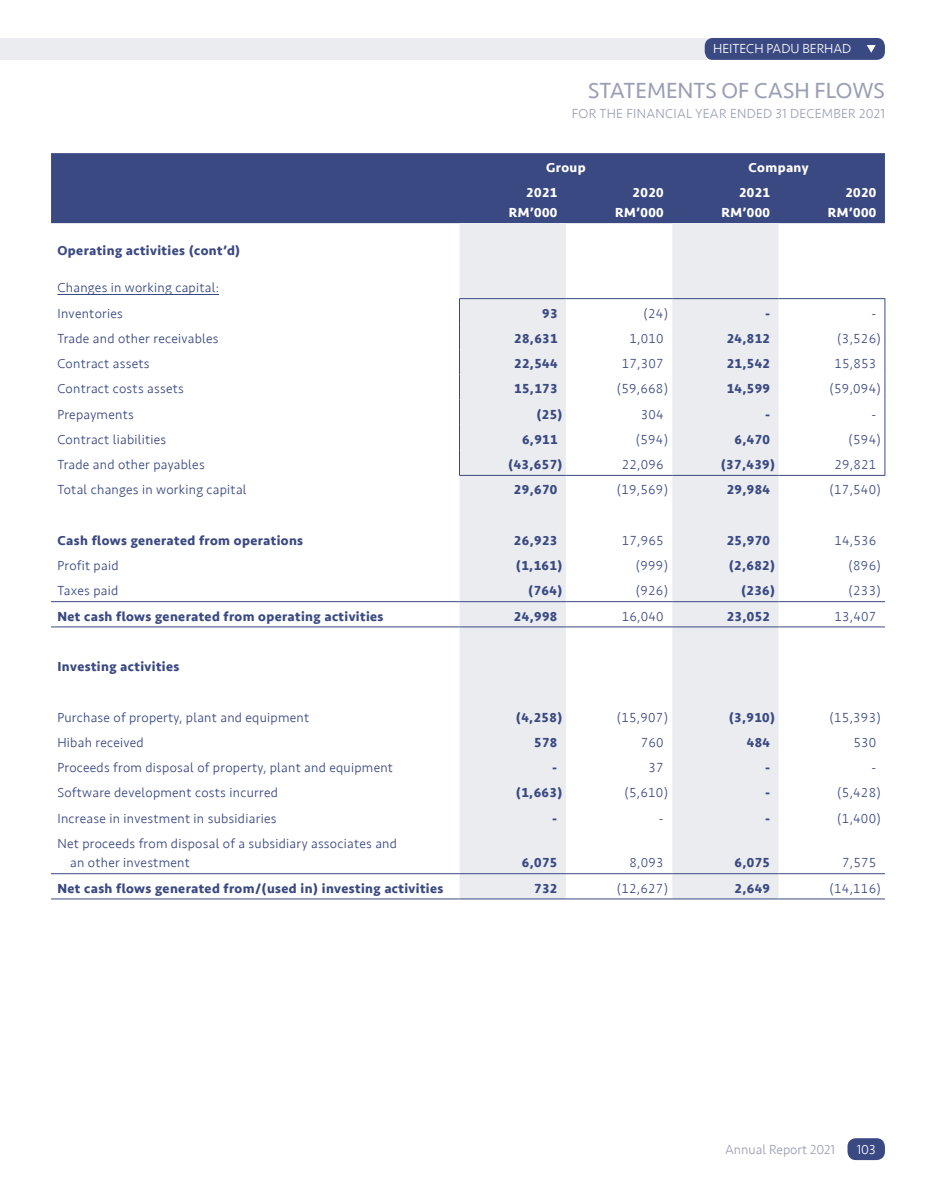
<style>
.page{position:relative;width:936px;height:1191px;background:#fff}
.page>*{position:absolute;margin:0;border:0;box-sizing:border-box;transform-origin:0 0}
.t1{font:22.5px "Seravek";color:#9a9fb4}
.t2{font:300 13.5px/25.2px "Seravek";letter-spacing:.02em;color:#3a4982}
.t3{font:700 13.5px "Seravek";letter-spacing:.03em;color:#3a4982}
.t4{font:700 13.5px/19.5px "Seravek";letter-spacing:.03em;color:#fff;text-align:right}
.t5{font:300 13.5px "Seravek";letter-spacing:.02em;color:#9a9fb4}
.t6{font:300 13.5px "Seravek";color:#fff}
.t7{font:300 13.5px "Seravek";color:#9a9fb4}
</style>
<div class="page">
<div style="left:0;top:38px;width:875px;height:21px;background:#eaecf0"></div>
<div style="left:704px;top:38px;width:180px;height:22px;background:#3a4982;border-radius:8px"></div>
<svg style="left:867px;top:45px;width:8px;height:8px"></svg>
<div style="left:847px;top:1138px;width:37px;height:22px;background:#3a4982;border-radius:9px"></div>
<div style="left:51px;top:153px;width:833px;height:70px;background:#3a4982"></div>
<svg style="left:459px;top:223px;width:319px;height:675px;fill:#eaecf0"></svg>
<hr style="left:459px;top:298px;width:107px;height:1px;background:#3a4982">
<hr style="left:566px;top:298px;width:106px;height:1px;background:#3a4982">
<hr style="left:672px;top:298px;width:106px;height:1px;background:#3a4982">
<hr style="left:778px;top:298px;width:107px;height:1px;background:#3a4982">
<svg style="left:459px;top:299px;width:1px;height:176px"></svg>
<svg style="left:884px;top:299px;width:1px;height:176px"></svg>
<hr style="left:459px;top:475px;width:107px;height:1px;background:#3a4982">
<hr style="left:566px;top:475px;width:106px;height:1px;background:#3a4982">
<hr style="left:672px;top:475px;width:106px;height:1px;background:#3a4982">
<hr style="left:778px;top:475px;width:107px;height:1px;background:#3a4982">
<hr style="left:51px;top:601px;width:408px;height:1px;background:#3a4982">
<hr style="left:459px;top:601px;width:107px;height:1px;background:#3a4982">
<hr style="left:566px;top:601px;width:106px;height:1px;background:#3a4982">
<hr style="left:672px;top:601px;width:106px;height:1px;background:#3a4982">
<hr style="left:778px;top:601px;width:106px;height:1px;background:#3a4982">
<hr style="left:51px;top:626px;width:408px;height:1px;background:#3a4982">
<hr style="left:459px;top:626px;width:107px;height:1px;background:#3a4982">
<hr style="left:566px;top:626px;width:106px;height:1px;background:#3a4982">
<hr style="left:672px;top:626px;width:106px;height:1px;background:#3a4982">
<hr style="left:778px;top:626px;width:106px;height:1px;background:#3a4982">
<hr style="left:51px;top:873px;width:408px;height:1px;background:#3a4982">
<hr style="left:459px;top:873px;width:107px;height:1px;background:#3a4982">
<hr style="left:566px;top:873px;width:106px;height:1px;background:#3a4982">
<hr style="left:672px;top:873px;width:106px;height:1px;background:#3a4982">
<hr style="left:778px;top:873px;width:106px;height:1px;background:#3a4982">
<hr style="left:51px;top:898px;width:408px;height:1px;background:#3a4982">
<hr style="left:459px;top:898px;width:107px;height:1px;background:#3a4982">
<hr style="left:566px;top:898px;width:106px;height:1px;background:#3a4982">
<hr style="left:672px;top:898px;width:106px;height:1px;background:#3a4982">
<hr style="left:778px;top:898px;width:106px;height:1px;background:#3a4982">
<hr style="left:57px;top:294px;width:162px;height:1px;background:#3a4982">
<p class="t6" style="left:713px;top:41px;width:140px">HEITECH PADU BERHAD</p>
<h1 class="t1" style="left:588px;top:73px;width:298px">STATEMENTS OF CASH FLOWS</h1>
<p class="t5" style="left:571px;top:105px;width:314px">FOR THE FINANCIAL YEAR ENDED 31 DECEMBER 2021</p>
<p class="t3" style="left:57px;top:239px;width:184px">Operating activities (cont’d)</p>
<p class="t2" style="left:57px;top:275px;width:163px">Changes in working capital:<br>Inventories</p>
<p class="t4" style="left:546px;top:157px;width:41px">Group</p>
<p class="t4" style="left:748px;top:157px;width:62px">Company</p>
<p class="t4" style="left:508px;top:183px;width:50px">2021<br>RM’000</p>
<p class="t4" style="left:615px;top:183px;width:50px">2020<br>RM’000</p>
<p class="t4" style="left:721px;top:183px;width:50px">2021<br>RM’000</p>
<p class="t4" style="left:827px;top:183px;width:50px">2020<br>RM’000</p>
<p class="t3" style="left:542px;top:302px;width:17px">93</p>
<p class="t2" style="left:643px;top:301px;width:26px">(24)</p>
<p class="t3" style="left:765px;top:302px;width:7px">-</p>
<p class="t2" style="left:871px;top:301px;width:6px">-</p>
<p class="t2" style="left:57px;top:326px;width:163px">Trade and other receivables</p>
<p class="t3" style="left:514px;top:327px;width:45px">28,631</p>
<p class="t2" style="left:629px;top:326px;width:36px">1,010</p>
<p class="t3" style="left:726px;top:327px;width:45px">24,812</p>
<p class="t2" style="left:837px;top:326px;width:45px">(3,526)</p>
<p class="t2" style="left:57px;top:351px;width:94px">Contract assets</p>
<p class="t3" style="left:514px;top:353px;width:45px">22,544</p>
<p class="t2" style="left:621px;top:351px;width:43px">17,307</p>
<p class="t3" style="left:726px;top:353px;width:45px">21,542</p>
<p class="t2" style="left:834px;top:351px;width:43px">15,853</p>
<p class="t2" style="left:57px;top:376px;width:128px">Contract costs assets</p>
<p class="t3" style="left:514px;top:378px;width:45px">15,173</p>
<p class="t2" style="left:616px;top:376px;width:53px">(59,668)</p>
<p class="t3" style="left:726px;top:378px;width:45px">14,599</p>
<p class="t2" style="left:829px;top:376px;width:53px">(59,094)</p>
<p class="t2" style="left:57px;top:402px;width:78px">Prepayments</p>
<p class="t3" style="left:536px;top:403px;width:28px">(25)</p>
<p class="t2" style="left:640px;top:402px;width:24px">304</p>
<p class="t3" style="left:765px;top:403px;width:7px">-</p>
<p class="t2" style="left:871px;top:402px;width:6px">-</p>
<p class="t2" style="left:57px;top:427px;width:110px">Contract liabilities</p>
<p class="t3" style="left:522px;top:428px;width:37px">6,911</p>
<p class="t2" style="left:635px;top:427px;width:34px">(594)</p>
<p class="t3" style="left:734px;top:428px;width:37px">6,470</p>
<p class="t2" style="left:848px;top:427px;width:34px">(594)</p>
<p class="t2" style="left:57px;top:452px;width:149px">Trade and other payables</p>
<p class="t3" style="left:508px;top:454px;width:56px">(43,657)</p>
<p class="t2" style="left:621px;top:452px;width:43px">22,096</p>
<p class="t3" style="left:720px;top:454px;width:56px">(37,439)</p>
<p class="t2" style="left:834px;top:452px;width:43px">29,821</p>
<p class="t2" style="left:57px;top:477px;width:191px">Total changes in working capital</p>
<p class="t3" style="left:514px;top:479px;width:45px">29,670</p>
<p class="t2" style="left:616px;top:477px;width:53px">(19,569)</p>
<p class="t3" style="left:726px;top:479px;width:45px">29,984</p>
<p class="t2" style="left:829px;top:477px;width:53px">(17,540)</p>
<p class="t3" style="left:57px;top:529px;width:247px">Cash flows generated from operations</p>
<p class="t3" style="left:514px;top:529px;width:45px">26,923</p>
<p class="t2" style="left:621px;top:528px;width:43px">17,965</p>
<p class="t3" style="left:726px;top:529px;width:45px">25,970</p>
<p class="t2" style="left:834px;top:528px;width:43px">14,536</p>
<p class="t2" style="left:57px;top:553px;width:63px">Profit paid</p>
<p class="t3" style="left:516px;top:555px;width:48px">(1,161)</p>
<p class="t2" style="left:635px;top:553px;width:34px">(999)</p>
<p class="t3" style="left:728px;top:555px;width:48px">(2,682)</p>
<p class="t2" style="left:848px;top:553px;width:34px">(896)</p>
<p class="t2" style="left:57px;top:578px;width:62px">Taxes paid</p>
<p class="t3" style="left:528px;top:580px;width:36px">(764)</p>
<p class="t2" style="left:635px;top:578px;width:34px">(926)</p>
<p class="t3" style="left:741px;top:580px;width:36px">(236)</p>
<p class="t2" style="left:848px;top:578px;width:34px">(233)</p>
<p class="t3" style="left:57px;top:605px;width:327px">Net cash flows generated from operating activities</p>
<p class="t3" style="left:514px;top:605px;width:45px">24,998</p>
<p class="t2" style="left:621px;top:603px;width:43px">16,040</p>
<p class="t3" style="left:726px;top:605px;width:45px">23,052</p>
<p class="t2" style="left:834px;top:603px;width:43px">13,407</p>
<p class="t3" style="left:57px;top:656px;width:123px">Investing activities</p>
<p class="t2" style="left:57px;top:704px;width:253px">Purchase of property, plant and equipment</p>
<p class="t3" style="left:516px;top:706px;width:48px">(4,258)</p>
<p class="t2" style="left:616px;top:704px;width:53px">(15,907)</p>
<p class="t3" style="left:728px;top:706px;width:48px">(3,910)</p>
<p class="t2" style="left:829px;top:704px;width:53px">(15,393)</p>
<p class="t2" style="left:57px;top:730px;width:88px">Hibah received</p>
<p class="t3" style="left:534px;top:731px;width:25px">578</p>
<p class="t2" style="left:640px;top:730px;width:24px">760</p>
<p class="t3" style="left:746px;top:731px;width:25px">484</p>
<p class="t2" style="left:853px;top:730px;width:24px">530</p>
<p class="t2" style="left:57px;top:755px;width:337px">Proceeds from disposal of property, plant and equipment</p>
<p class="t3" style="left:552px;top:757px;width:7px">-</p>
<p class="t2" style="left:648px;top:755px;width:17px">37</p>
<p class="t3" style="left:765px;top:757px;width:7px">-</p>
<p class="t2" style="left:871px;top:755px;width:6px">-</p>
<p class="t2" style="left:57px;top:780px;width:222px">Software development costs incurred</p>
<p class="t3" style="left:516px;top:782px;width:48px">(1,663)</p>
<p class="t2" style="left:624px;top:780px;width:45px">(5,610)</p>
<p class="t3" style="left:765px;top:782px;width:7px">-</p>
<p class="t2" style="left:837px;top:780px;width:45px">(5,428)</p>
<p class="t2" style="left:57px;top:805px;width:220px">Increase in investment in subsidiaries</p>
<p class="t3" style="left:552px;top:807px;width:7px">-</p>
<p class="t2" style="left:659px;top:805px;width:6px">-</p>
<p class="t3" style="left:765px;top:807px;width:7px">-</p>
<p class="t2" style="left:837px;top:805px;width:45px">(1,400)</p>
<p class="t2" style="left:70px;top:834px;width:328px;line-height:19.5px;text-indent:-13px">Net proceeds from disposal of a subsidiary associates and an other investment</p>
<p class="t3" style="left:522px;top:852px;width:37px">6,075</p>
<p class="t2" style="left:629px;top:850px;width:36px">8,093</p>
<p class="t3" style="left:734px;top:852px;width:37px">6,075</p>
<p class="t2" style="left:842px;top:850px;width:36px">7,575</p>
<p class="t3" style="left:57px;top:877px;width:387px">Net cash flows generated from/(used in) investing activities</p>
<p class="t3" style="left:534px;top:877px;width:25px">732</p>
<p class="t2" style="left:616px;top:875px;width:53px">(12,627)</p>
<p class="t3" style="left:734px;top:877px;width:37px">2,649</p>
<p class="t2" style="left:829px;top:875px;width:53px">(14,116)</p>
<p class="t7" style="left:725px;top:1141px;width:111px">Annual Report 2021</p>
<p class="t6" style="left:856px;top:1141px;width:20px">103</p>
</div>
